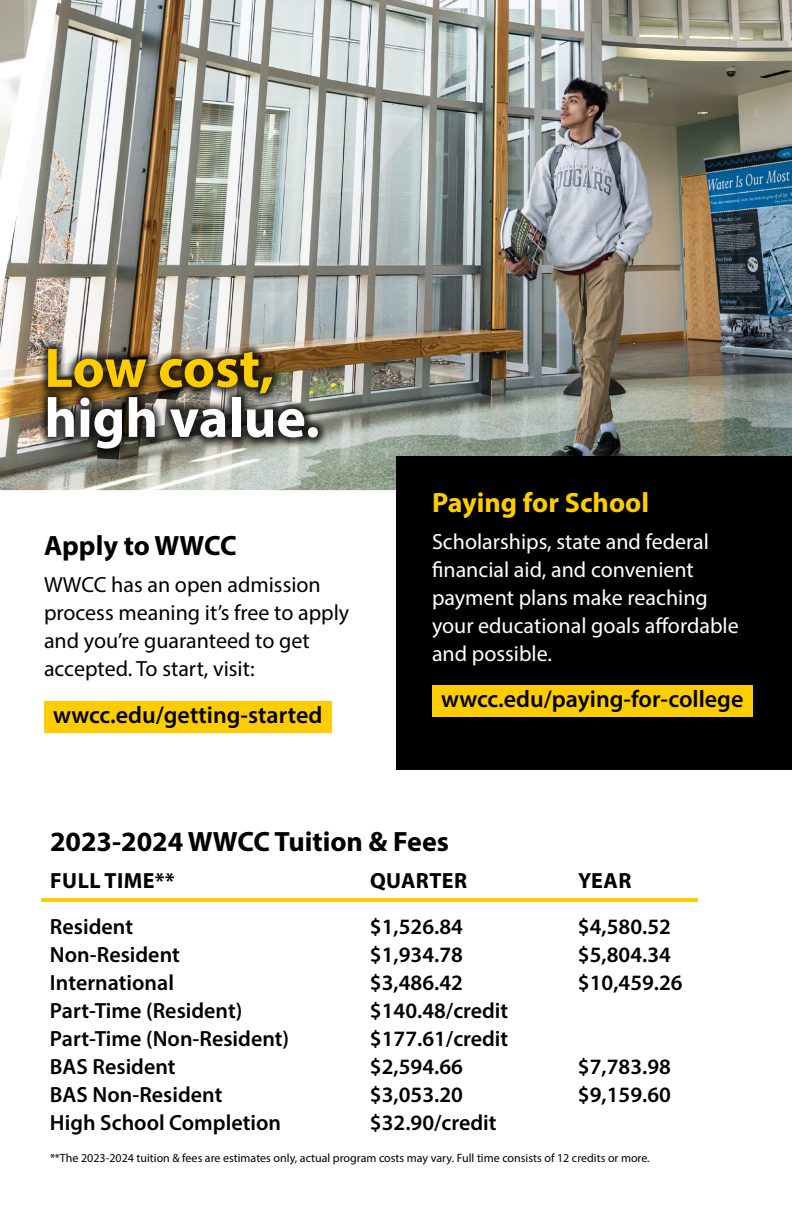
<style>
.page{position:relative;width:792px;height:1224px;background:#fff}
.page>*{position:absolute;margin:0;border:0;box-sizing:border-box;transform-origin:0 0}
.t1{font:700 56px/50px "Myriad Pro";color:#fff}
.t2{font:700 28px "Myriad Pro";color:#000}
.t3{font:700 28px "Myriad Pro";color:#fecd00}
.t4{font:600 24px "Myriad Pro";color:#000}
.t5{font:600 22px "Myriad Pro";color:#000}
.t6{font:22px/28px "Myriad Pro";color:#fff}
.t7{font:22px/28px "Myriad Pro";color:#000}
.t8{font:700 22px "Myriad Pro";letter-spacing:.02em;color:#000}
.t9{font:12px "Myriad Pro";color:#000}
.s1{color:#fecd00}
</style>
<div class="page">
<img style="left:0;top:0;width:792px;height:490px">
<div style="left:396px;top:456px;width:396px;height:314px;background:#000"></div>
<hr style="left:41px;top:898px;width:657px;height:4px;background:#fecd00">
<div style="left:38px;top:339px;width:290px;height:120px;background:#000;opacity:.75"></div>
<div style="left:44px;top:701px;width:287px;height:31px;background:#fecd00"></div>
<div style="left:432px;top:686px;width:320px;height:31px;background:#fecd00"></div>
<img style="left:0;top:0;width:37px;height:180px">
<p class="t1" style="left:44px;top:341px;width:277px"><span class="s1">Low cost, </span>high value.</p>
<p class="t2" style="left:44px;top:527px;width:194px">Apply to WWCC</p>
<p class="t7" style="left:44px;top:570px;width:307px">WWCC has an open admission process meaning it’s free to apply and you’re guaranteed to get accepted. To start, visit:</p>
<p class="t4" style="left:53px;top:699px;width:271px">wwcc.edu/getting-started</p>
<p class="t3" style="left:432px;top:484px;width:219px">Paying for School</p>
<p class="t6" style="left:432px;top:527px;width:308px">Scholarships, state and federal financial aid, and convenient payment plans make reaching your educational goals affordable and possible.</p>
<p class="t4" style="left:441px;top:684px;width:304px">wwcc.edu/paying-for-college</p>
<p class="t2" style="left:50px;top:823px;width:401px">2023-2024 WWCC Tuition &amp; Fees</p>
<p class="t8" style="left:50px;top:866px;width:126px">FULL TIME**</p>
<p class="t8" style="left:370px;top:866px;width:99px">QUARTER</p>
<p class="t8" style="left:578px;top:866px;width:55px">YEAR</p>
<p class="t5" style="left:50px;top:913px;width:85px">Resident</p>
<p class="t5" style="left:370px;top:913px;width:94px">$1,526.84</p>
<p class="t5" style="left:578px;top:913px;width:94px">$4,580.52</p>
<p class="t5" style="left:50px;top:941px;width:131px">Non-Resident</p>
<p class="t5" style="left:370px;top:941px;width:94px">$1,934.78</p>
<p class="t5" style="left:578px;top:941px;width:94px">$5,804.34</p>
<p class="t5" style="left:50px;top:969px;width:125px">International</p>
<p class="t5" style="left:370px;top:969px;width:94px">$3,486.42</p>
<p class="t5" style="left:578px;top:969px;width:106px">$10,459.26</p>
<p class="t5" style="left:50px;top:997px;width:194px">Part-Time (Resident)</p>
<p class="t5" style="left:370px;top:997px;width:140px">$140.48/credit</p>
<p class="t5" style="left:50px;top:1025px;width:241px">Part-Time (Non-Resident)</p>
<p class="t5" style="left:370px;top:1025px;width:140px">$177.61/credit</p>
<p class="t5" style="left:50px;top:1053px;width:127px">BAS Resident</p>
<p class="t5" style="left:370px;top:1053px;width:94px">$2,594.66</p>
<p class="t5" style="left:578px;top:1053px;width:94px">$7,783.98</p>
<p class="t5" style="left:50px;top:1081px;width:174px">BAS Non-Resident</p>
<p class="t5" style="left:370px;top:1081px;width:94px">$3,053.20</p>
<p class="t5" style="left:578px;top:1081px;width:94px">$9,159.60</p>
<p class="t5" style="left:50px;top:1109px;width:233px">High School Completion</p>
<p class="t5" style="left:370px;top:1109px;width:128px">$32.90/credit</p>
<p class="t9" style="left:50px;top:1151px;width:601px">**The 2023-2024 tuition &amp; fees are estimates only, actual program costs may vary. Full time consists of 12 credits or more.</p>
</div>
